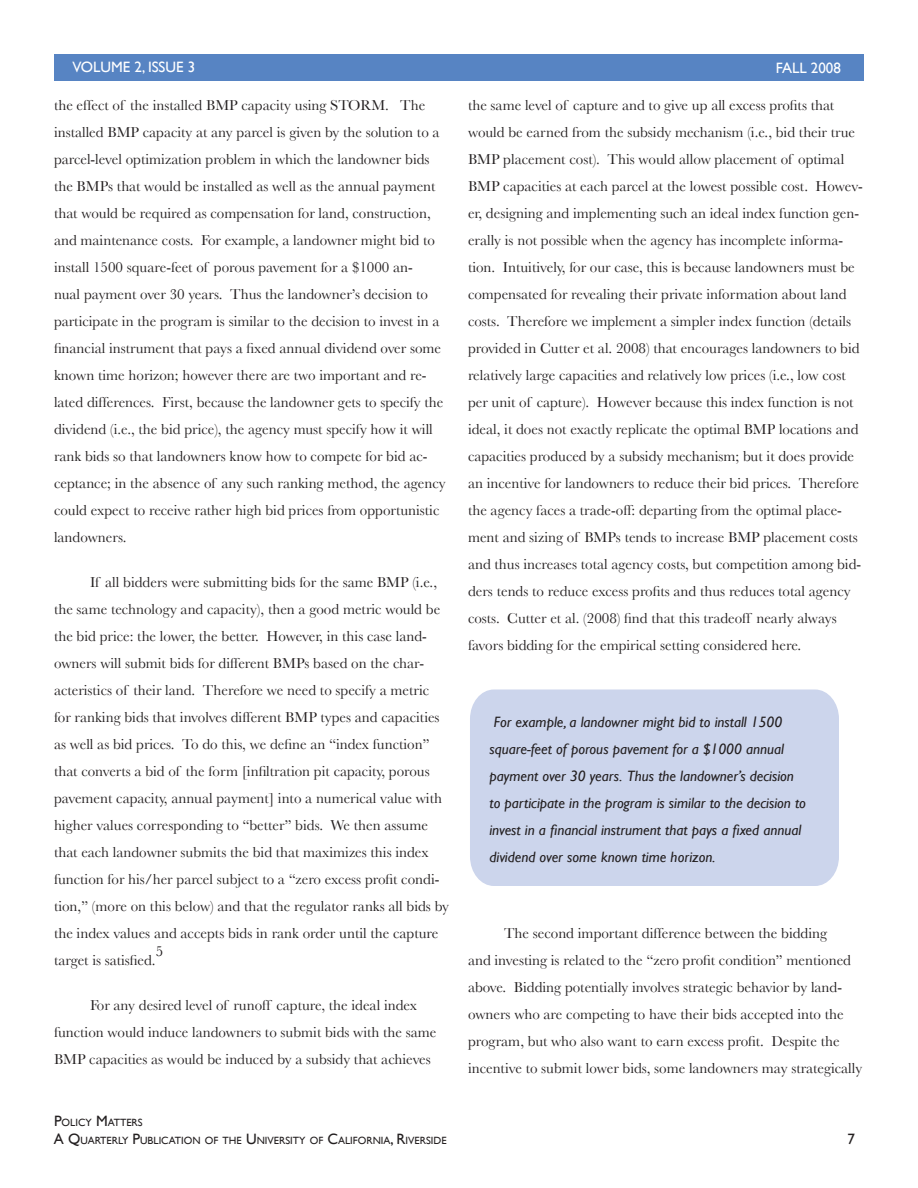
<style>
.page{position:relative;width:918px;height:1188px;background:#fff}
.page>*{position:absolute;margin:0;border:0;box-sizing:border-box;transform-origin:0 0}
.t1{font:15px/27px "Baskerville";color:#231f20}
.t2{font:italic 15px/27px "Gill Sans";color:#231f20}
.t3{font:15px "Gill Sans";color:#fff}
.t4{font:15px "Gill Sans";color:#231f20}
.t5{font:10.5px/18px "Gill Sans";color:#231f20}
.s1{font-size:15px}
</style>
<div class="page">
<div style="left:54px;top:54px;width:810px;height:27px;background:#5784c3"></div>
<div style="left:470px;top:689px;width:369px;height:197px;background:#ccd5ec"></div>
<p class="t3" style="left:72px;top:58px;width:124px">VOLUME 2, ISSUE 3</p>
<p class="t3" style="left:776px;top:59px;width:67px">FALL 2008</p>
<p class="t1" style="left:54px;top:92px;width:393px">the effect of the installed BMP capacity using STORM. The installed BMP capacity at any parcel is given by the solution to a parcel-level optimization problem in which the landowner bids the BMPs that would be installed as well as the annual payment that would be required as compensation for land, construction, and maintenance costs. For example, a landowner might bid to install 1500 square-feet of porous pavement for a $1000 an-<br>nual payment over 30 years. Thus the landowner’s decision to participate in the program is similar to the decision to invest in a financial instrument that pays a fixed annual dividend over some known time horizon; however there are two important and re&shy;lated differences. First, because the landowner gets to specify the dividend (i.e., the bid price), the agency must specify how it will rank bids so that landowners know how to compete for bid ac&shy;ceptance; in the absence of any such ranking method, the agency could expect to receive rather high bid prices from opportunistic landowners.</p>
<p class="t1" style="left:54px;top:569px;width:396px;text-indent:36px">If all bidders were submitting bids for the same BMP (i.e., the same technology and capacity), then a good metric would be the bid price: the lower, the better. However, in this case land&shy;owners will submit bids for different BMPs based on the char&shy;acteristics of their land. Therefore we need to specify a metric for ranking bids that involves different BMP types and capacities as well as bid prices. To do this, we define an “index function” that converts a bid of the form [infiltration pit capacity, porous pavement capacity, annual payment] into a numerical value with higher values corresponding to “better” bids. We then assume that each landowner submits the bid that maximizes this index function for his/her parcel subject to a “zero excess profit condi&shy;tion,” (more on this below) and that the regulator ranks all bids by the index values and accepts bids in rank order until the capture target is satisfied.</p>
<p class="t1" style="left:156px;top:938px;width:9px">5</p>
<p class="t1" style="left:54px;top:992px;width:384px;text-indent:36px">For any desired level of runoff capture, the ideal index function would induce landowners to submit bids with the same<br>BMP capacities as would be induced by a subsidy that achieves</p>
<p class="t5" style="left:54px;top:1114px;width:394px"><span class="s1">P</span>OLICY <span class="s1">M</span>ATTERS<br><span class="s1">A Q</span>UARTERLY <span class="s1">P</span>UBLICATION OF THE <span class="s1">U</span> NIVERSITY OF <span class="s1">C</span>ALIFORNIA<span class="s1">, R</span>IVERSIDE</p>
<p class="t1" style="left:468px;top:92px;width:396px">the same level of capture and to give up all excess profits that would be earned from the subsidy mechanism (i.e., bid their true BMP placement cost). This would allow placement of optimal BMP capacities at each parcel at the lowest possible cost. Howev&shy;er, designing and implementing such an ideal index function gen&shy;erally is not possible when the agency has incomplete informa&shy;tion. Intuitively, for our case, this is because landowners must be compensated for revealing their private information about land costs. Therefore we implement a simpler index function (details provided in Cutter et al. 2008) that encourages landowners to bid relatively large capacities and relatively low prices (i.e., low cost per unit of capture). However because this index function is not ideal, it does not exactly replicate the optimal BMP locations and capacities produced by a subsidy mechanism; but it does provide an incentive for landowners to reduce their bid prices. Therefore the agency faces a trade-off: departing from the optimal place&shy;ment and sizing of BMPs tends to increase BMP placement costs and thus increases total agency costs, but competition among bid&shy;ders tends to reduce excess profits and thus reduces total agency costs. Cutter et al. (2008) find that this tradeoff nearly always favors bidding for the empirical setting considered here.</p>
<p class="t2" style="left:489px;top:708px;width:318px;text-indent:4px">For example, a landowner might bid to install 1500 square-feet of porous pavement for a $1000 annual payment over 30 years. Thus the landowner’s decision to participate in the program is similar to the decision to invest in a financial instrument that pays a fixed annual dividend over some known time horizon.</p>
<p class="t1" style="left:468px;top:920px;width:396px;text-indent:36px">The second important difference between the bidding<br>and investing is related to the “zero profit condition” mentioned above. Bidding potentially involves strategic behavior by land&shy;owners who are competing to have their bids accepted into the program, but who also want to earn excess profit. Despite the incentive to submit lower bids, some landowners may strategically</p>
<p class="t4" style="left:848px;top:1130px;width:9px">7</p>
</div>
